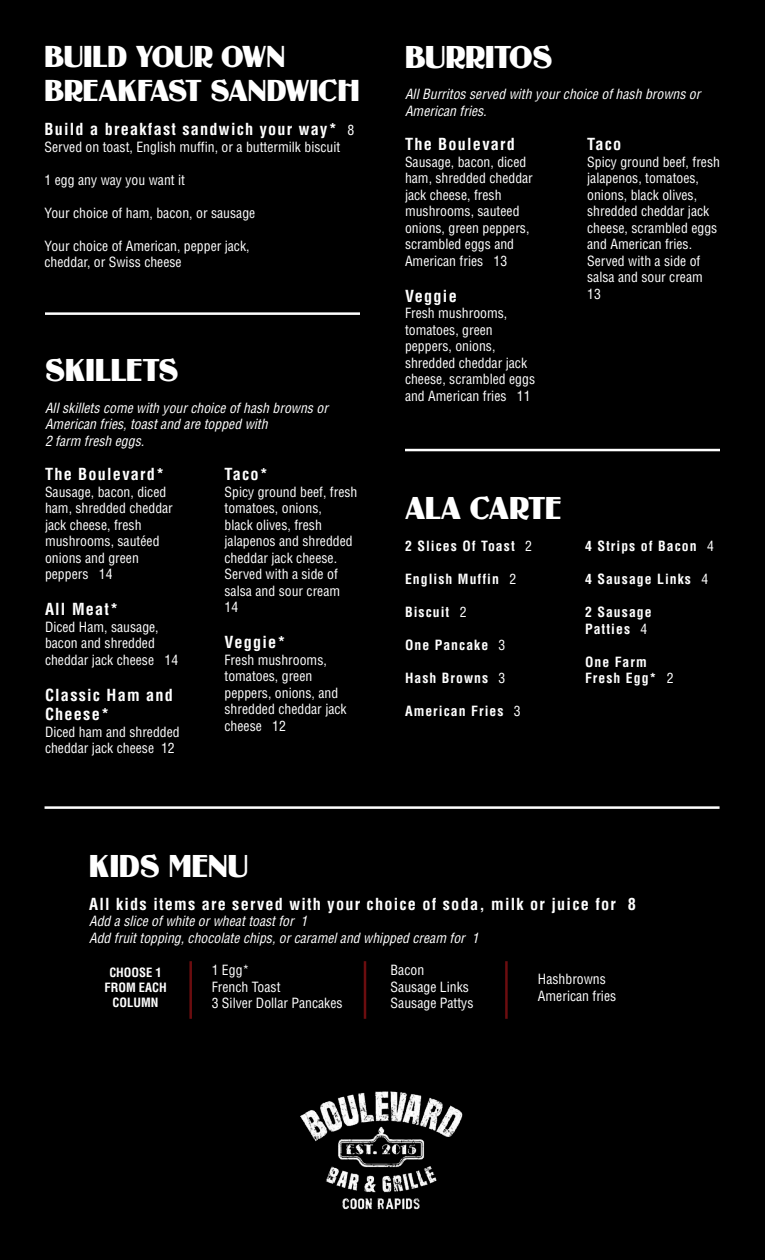
<style>
.page{position:relative;width:765px;height:1260px;background:#000}
.page>*{position:absolute;margin:0;border:0;box-sizing:border-box;transform-origin:0 0}
.t1{font:30px "Guanine";color:#fff}
.t2{font:28.75px "Guanine";color:#fff}
.t3{font:700 condensed 16.25px/19.5px "Helvetica LT Std";letter-spacing:.075em;color:#fff}
.t4{font:condensed 13.75px/16.5px "Helvetica LT Std";color:#fff}
.t5{font:italic condensed 13.75px/16.5px "Helvetica LT Std";color:#fff}
.t6{font:700 condensed 13.75px/16.5px "Helvetica LT Std";letter-spacing:.075em;color:#fff}
.t7{font:700 condensed 12.5px/15px "Helvetica LT Std";color:#fff;text-align:center}
.s1{font-weight:400;font-size:13.75px}
.s2{font-weight:400}
</style>
<div class="page">
<hr style="left:364px;top:961px;width:2px;height:58px;background:#6c0d0f">
<hr style="left:189px;top:961px;width:3px;height:58px;background:#6c0d0f">
<hr style="left:505px;top:961px;width:3px;height:58px;background:#6c0d0f">
<hr style="left:405px;top:449px;width:315px;height:2px;background:#fff">
<hr style="left:45px;top:312px;width:315px;height:3px;background:#fff">
<hr style="left:45px;top:806px;width:675px;height:3px;background:#fff">
<img style="left:300px;top:1091px;width:163px;height:119px">
<h2 class="t2" style="left:45px;top:39px;width:242px">BUILD YOUR OWN</h2>
<h1 class="t1" style="left:405px;top:39px;width:149px">BURRITOS</h1>
<h2 class="t2" style="left:45px;top:74px;width:317px">BREAKFAST SANDWICH</h2>
<p class="t5" style="left:405px;top:86px;width:297px">All Burritos served with your choice of hash browns or<br>American fries.</p>
<p class="t3" style="left:45px;top:120px;width:311px">Build a breakfast sandwich your way* <span class="s1">8</span></p>
<p class="t4" style="left:45px;top:139px;width:297px">Served on toast, English muffin, or a buttermilk biscuit</p>
<p class="t4" style="left:45px;top:172px;width:142px">1 egg any way you want it</p>
<p class="t4" style="left:45px;top:205px;width:212px">Your choice of ham, bacon, or sausage</p>
<p class="t4" style="left:45px;top:238px;width:207px">Your choice of American, pepper jack, cheddar, or Swiss cheese</p>
<h1 class="t1" style="left:45px;top:353px;width:135px">SKILLETS</h1>
<p class="t5" style="left:45px;top:400px;width:284px">All skillets come with your choice of hash browns or<br>American fries, toast and are topped with<br>2 farm fresh eggs.</p>
<p class="t3" style="left:45px;top:464px;width:121px">The Boulevard*</p>
<p class="t4" style="left:45px;top:483px;width:129px">Sausage, bacon, diced ham, shredded cheddar jack cheese, fresh mushrooms, sautéed onions and green peppers 14</p>
<p class="t3" style="left:45px;top:599px;width:75px">All Meat*</p>
<p class="t4" style="left:45px;top:618px;width:135px">Diced Ham, sausage, bacon and shredded cheddar jack cheese 14</p>
<p class="t3" style="left:45px;top:685px;width:130px">Classic Ham and<br>Cheese*</p>
<p class="t4" style="left:45px;top:723px;width:136px">Diced ham and shredded cheddar jack cheese 12</p>
<p class="t3" style="left:225px;top:464px;width:45px">Taco*</p>
<p class="t4" style="left:225px;top:483px;width:134px">Spicy ground beef, fresh tomatoes, onions,<br>black olives, fresh jalapenos and shredded cheddar jack cheese.<br>Served with a side of salsa and sour cream<br>14</p>
<p class="t3" style="left:225px;top:632px;width:63px">Veggie*</p>
<p class="t4" style="left:225px;top:651px;width:124px">Fresh mushrooms, tomatoes, green peppers, onions, and shredded cheddar jack cheese 12</p>
<h1 class="t1" style="left:89px;top:848px;width:161px">KIDS MENU</h1>
<p class="t3" style="left:405px;top:135px;width:111px">The Boulevard</p>
<p class="t4" style="left:405px;top:154px;width:129px">Sausage, bacon, diced ham, shredded cheddar jack cheese, fresh mushrooms, sauteed onions, green peppers, scrambled eggs and<br>American fries 13</p>
<p class="t3" style="left:405px;top:286px;width:53px">Veggie</p>
<p class="t4" style="left:405px;top:305px;width:132px">Fresh mushrooms, tomatoes, green peppers, onions, shredded cheddar jack cheese, scrambled eggs and American fries 11</p>
<p class="t3" style="left:587px;top:135px;width:36px">Taco</p>
<p class="t4" style="left:587px;top:154px;width:134px">Spicy ground beef, fresh jalapenos, tomatoes, onions, black olives, shredded cheddar jack cheese, scrambled eggs and American fries.<br>Served with a side of salsa and sour cream<br>13</p>
<h1 class="t1" style="left:405px;top:490px;width:158px">ALA CARTE</h1>
<p class="t6" style="left:405px;top:538px;width:129px">2 Slices Of Toast <span class="s2">2</span></p>
<p class="t6" style="left:405px;top:571px;width:113px">English Muffin <span class="s2">2</span></p>
<p class="t6" style="left:405px;top:604px;width:63px">Biscuit <span class="s2">2</span></p>
<p class="t6" style="left:405px;top:637px;width:102px">One Pancake <span class="s2">3</span></p>
<p class="t6" style="left:405px;top:670px;width:102px">Hash Browns <span class="s2">3</span></p>
<p class="t6" style="left:405px;top:703px;width:117px">American Fries <span class="s2">3</span></p>
<p class="t6" style="left:585px;top:538px;width:130px">4 Strips of Bacon <span class="s2">4</span></p>
<p class="t6" style="left:585px;top:571px;width:125px">4 Sausage Links <span class="s2">4</span></p>
<p class="t6" style="left:585px;top:604px;width:68px">2 Sausage<br>Patties <span class="s2">4</span></p>
<p class="t6" style="left:585px;top:654px;width:90px">One Farm<br>Fresh Egg* <span class="s2">2</span></p>
<p class="t3" style="left:89px;top:894px;width:548px">All kids items are served with your choice of soda, milk or juice for 8</p>
<p class="t5" style="left:89px;top:913px;width:391px">Add a slice of white or wheat toast for 1<br>Add fruit topping, chocolate chips, or caramel and whipped cream for 1</p>
<p class="t7" style="left:104px;top:965px;width:64px">CHOOSE 1<br>FROM EACH<br>COLUMN</p>
<p class="t4" style="left:212px;top:962px;width:132px">1 Egg*<br>French Toast<br>3 Silver Dollar Pancakes</p>
<p class="t4" style="left:391px;top:962px;width:84px">Bacon<br>Sausage Links<br>Sausage Pattys</p>
<p class="t4" style="left:538px;top:971px;width:80px">Hashbrowns<br>American fries</p>
</div>
